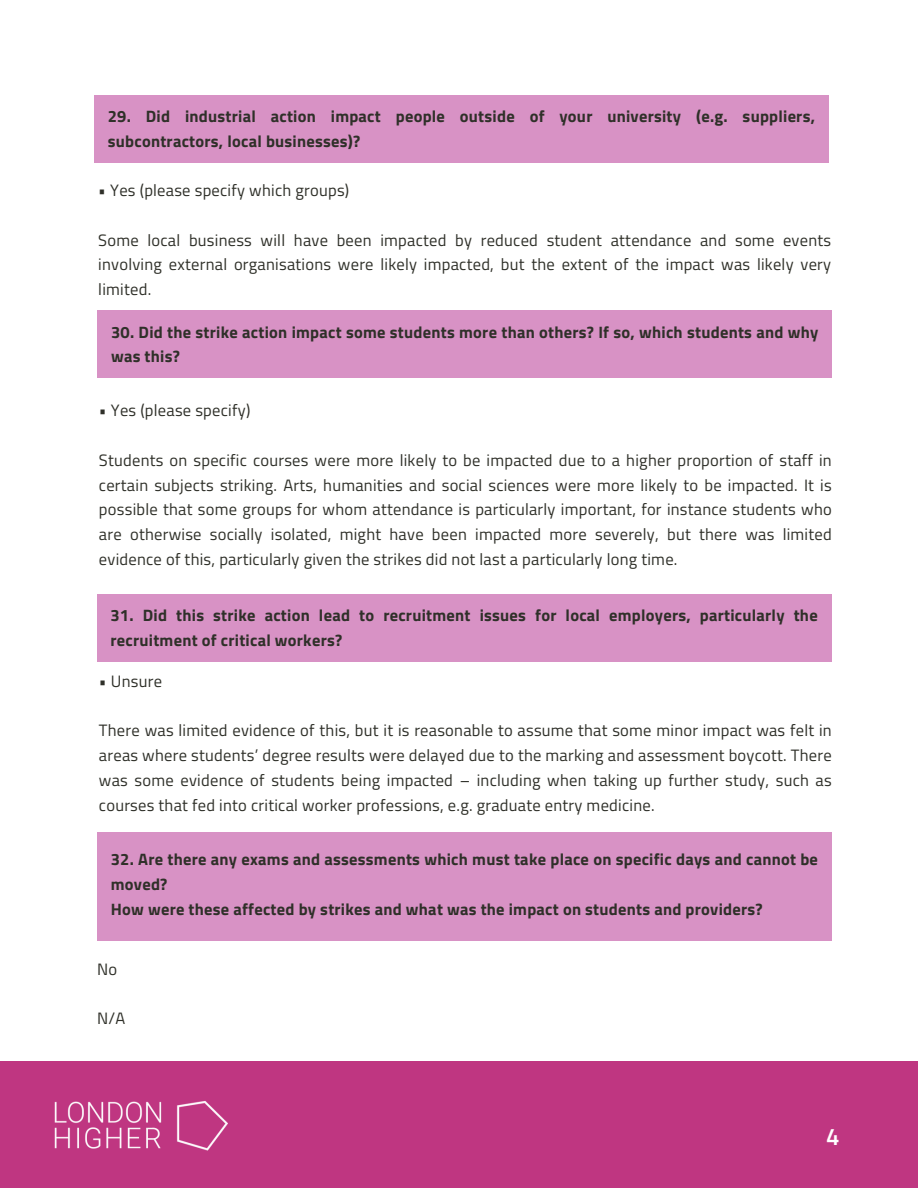
<style>
.page{position:relative;width:918px;height:1188px;background:#fff}
.page>*{position:absolute;margin:0;border:0;box-sizing:border-box;transform-origin:0 0}
.t1{font:600 24px "Titillium Web";color:#fff}
.t2{font:16.5px/24.8px "Titillium Web";letter-spacing:.015em;color:#2f3029;text-align:justify}
.t3{font:700 16.5px/24.8px "Titillium Web";letter-spacing:.015em;color:#2f3029}
</style>
<div class="page">
<div style="left:0;top:1061px;width:918px;height:127px;background:#bf3681"></div>
<img style="left:54px;top:1101px;width:174px;height:50px">
<div style="left:94px;top:95px;width:735px;height:68px;background:#d892c5"></div>
<div style="left:98px;top:311px;width:734px;height:67px;background:#d892c5"></div>
<div style="left:97px;top:594px;width:734px;height:67px;background:#d892c5"></div>
<div style="left:97px;top:832px;width:735px;height:109px;background:#d892c5"></div>
<p class="t3" style="left:108px;top:104px;width:709px">29. Did industrial action impact people outside of your university (e.g. suppliers, subcontractors, local businesses)?</p>
<p class="t2" style="left:98px;top:178px;width:252px">• Yes (please specify which groups)</p>
<h2 class="t2" style="left:98px;top:227px;width:734px">Some local business will have been impacted by reduced student attendance and some events involving external organisations were likely impacted, but the extent of the impact was likely very limited.</h2>
<p class="t3" style="left:111px;top:319px;width:709px">30. Did the strike action impact some students more than others? If so, which students and why was this?</p>
<p class="t2" style="left:99px;top:398px;width:153px">• Yes (please specify)</p>
<h2 class="t2" style="left:99px;top:447px;width:734px">Students on specific courses were more likely to be impacted due to a higher proportion of staff in certain subjects striking. Arts, humanities and social sciences were more likely to be impacted. It is possible that some groups for whom attendance is particularly important, for instance students who are otherwise socially isolated, might have been impacted more severely, but there was limited evidence of this, particularly given the strikes did not last a particularly long time.</h2>
<h2 class="t3" style="left:110px;top:602px;width:709px">31. Did this strike action lead to recruitment issues for local employers, particularly the recruitment of critical workers?</h2>
<p class="t2" style="left:99px;top:668px;width:65px">• Unsure</p>
<h2 class="t2" style="left:99px;top:718px;width:734px">There was limited evidence of this, but it is reasonable to assume that some minor impact was felt in areas where students’ degree results were delayed due to the marking and assessment boycott. There was some evidence of students being impacted – including when taking up further study, such as courses that fed into critical worker professions, e.g. graduate entry medicine.</h2>
<p class="t3" style="left:111px;top:847px;width:709px">32. Are there any exams and assessments which must take place on specific days and cannot be moved?</p>
<p class="t3" style="left:111px;top:896px;width:653px">How were these affected by strikes and what was the impact on students and providers?</p>
<p class="t2" style="left:97px;top:956px;width:22px">No</p>
<h1 class="t2" style="left:97px;top:1006px;width:30px">N/A</h1>
<p class="t1" style="left:826px;top:1118px;width:15px">4</p>
</div>
